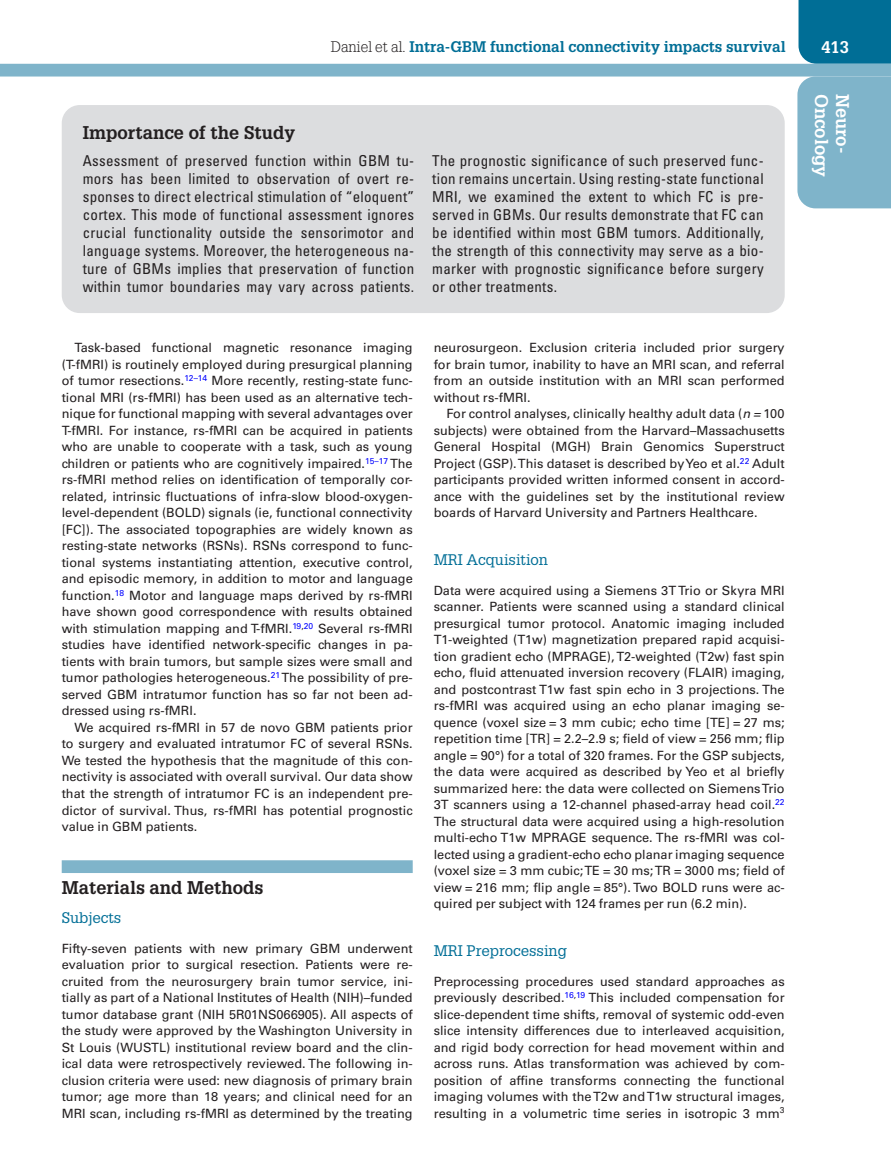
<style>
.page{position:relative;width:891px;height:1175px;background:#fff}
.page>*{position:absolute;margin:0;border:0;box-sizing:border-box;transform-origin:0 0}
.t1{font:700 18px "Glypha LT Std";color:#231f20}
.t2{font:700 18px "Glypha LT Std";color:#fff}
.t3{font:700 16.5px "Glypha LT Std";color:#fff}
.t4{font:condensed 15px/18px "Univers LT Std";letter-spacing:.02em;color:#231f20;text-align:justify}
.t5{font:700 15px "Glypha LT Std";color:#006e96}
.t6{font:15px "Glypha LT Std";color:#006e96}
.t7{font:12.75px/16.5px "Univers LT Std";color:#231f20;text-align:justify}
.s1{font-weight:300;color:#231f20}
.s2{font-style:italic}
</style>
<div class="page">
<div style="left:799px;top:0;width:92px;height:64px;background:#006e96"></div>
<div style="left:797px;top:76px;width:94px;height:132px;background:#7fb4ca"></div>
<div style="left:0;top:64px;width:891px;height:12px;background:#7fb4ca"></div>
<div style="left:62px;top:860px;width:351px;height:13px;background:#7fb4ca"></div>
<div style="left:62px;top:105px;width:723px;height:208px;background:#dcdddf;border-radius:18px"></div>
<p class="t5" style="left:331px;top:37px;width:456px"><span class="s1">Daniel et al.</span> Intra-GBM functional connectivity impacts survival</p>
<p class="t3" style="left:821px;top:37px;width:29px">413</p>
<h1 class="t2" style="left:833px;top:94px;width:85px;rotate:90deg">Oncology</h1>
<h1 class="t2" style="left:854px;top:94px;width:61px;rotate:90deg">Neuro-</h1>
<h1 class="t1" style="left:83px;top:121px;width:214px">Importance of the Study</h1>
<p class="t4" style="left:83px;top:151px;width:333px">Assessment of preserved function within GBM tu&shy;mors has been limited to observation of overt re&shy;sponses to direct electrical stimulation of “eloquent” cortex. This mode of functional assessment ignores crucial functionality outside the sensorimotor and language systems. Moreover, the heterogeneous na&shy;ture of GBMs implies that preservation of function within tumor boundaries may vary across patients.</p>
<p class="t4" style="left:432px;top:151px;width:333px">The prognostic significance of such preserved func&shy;tion remains uncertain. Using resting-state functional MRI, we examined the extent to which FC is pre&shy;served in GBMs. Our results demonstrate that FC can be identified within most GBM tumors. Additionally, the strength of this connectivity may serve as a bio&shy;marker with prognostic significance before surgery or other treatments.</p>
<p class="t7" style="left:62px;top:339px;width:353px;text-indent:13px">Task-based functional magnetic resonance imaging (T-fMRI) is routinely employed during presurgical planning of tumor resections.<sup>12–14</sup> More recently, resting-state func&shy;tional MRI (rs-fMRI) has been used as an alternative tech&shy;nique for functional mapping with several advantages over T-fMRI. For instance, rs-fMRI can be acquired in patients who are unable to cooperate with a task, such as young children or patients who are cognitively impaired.<sup>15–17</sup> The rs-fMRI method relies on identification of temporally cor&shy;related, intrinsic fluctuations of infra-slow blood-oxygen&shy;level-dependent (BOLD) signals (ie, functional connectivity [FC]). The associated topographies are widely known as resting-state networks (RSNs). RSNs correspond to func&shy;tional systems instantiating attention, executive control, and episodic memory, in addition to motor and language function.<sup>18</sup> Motor and language maps derived by rs-fMRI have shown good correspondence with results obtained with stimulation mapping and T-fMRI.<sup>19</sup><sup>,</sup><sup>20</sup> Several rs-fMRI studies have identified network-specific changes in pa&shy;tients with brain tumors, but sample sizes were small and tumor pathologies heterogeneous.<sup>21</sup> The possibility of pre&shy;served GBM intratumor function has so far not been ad&shy;dressed using rs-fMRI.</p>
<p class="t7" style="left:62px;top:719px;width:353px;text-indent:13px">We acquired rs-fMRI in 57 de novo GBM patients prior to surgery and evaluated intratumor FC of several RSNs.<br>We tested the hypothesis that the magnitude of this con&shy;nectivity is associated with overall survival. Our data show that the strength of intratumor FC is an independent pre&shy;dictor of survival. Thus, rs-fMRI has potential prognostic value in GBM patients.</p>
<h1 class="t1" style="left:62px;top:876px;width:203px">Materials and Methods</h1>
<p class="t6" style="left:62px;top:909px;width:61px">Subjects</p>
<p class="t7" style="left:62px;top:939px;width:353px">Fifty-seven patients with new primary GBM underwent evaluation prior to surgical resection. Patients were re&shy;cruited from the neurosurgery brain tumor service, ini&shy;tially as part of a National Institutes of Health (NIH)–funded tumor database grant (NIH 5R01NS066905). All aspects of the study were approved by the Washington University in St Louis (WUSTL) institutional review board and the clin&shy;ical data were retrospectively reviewed. The following in&shy;clusion criteria were used: new diagnosis of primary brain tumor; age more than 18 years; and clinical need for an MRI scan, including rs-fMRI as determined by the treating</p>
<p class="t7" style="left:434px;top:339px;width:353px">neurosurgeon. Exclusion criteria included prior surgery for brain tumor, inability to have an MRI scan, and referral from an outside institution with an MRI scan performed without rs-fMRI.</p>
<p class="t7" style="left:434px;top:405px;width:353px;text-indent:13px">For control analyses, clinically healthy adult data (<span class="s2">n =</span> 100 subjects) were obtained from the Harvard–Massachusetts General Hospital (MGH) Brain Genomics Superstruct Project (GSP). This dataset is described by Yeo et al.<sup>22</sup> Adult participants provided written informed consent in accord&shy;ance with the guidelines set by the institutional review boards of Harvard University and Partners Healthcare.</p>
<p class="t6" style="left:434px;top:551px;width:116px">MRI Acquisition</p>
<p class="t7" style="left:434px;top:582px;width:353px">Data were acquired using a Siemens 3T Trio or Skyra MRI scanner. Patients were scanned using a standard clinical presurgical tumor protocol. Anatomic imaging included T1-weighted (T1w) magnetization prepared rapid acquisi&shy;tion gradient echo (MPRAGE), T2-weighted (T2w) fast spin echo, fluid attenuated inversion recovery (FLAIR) imaging, and postcontrast T1w fast spin echo in 3 projections. The rs-fMRI was acquired using an echo planar imaging se&shy;quence (voxel size = 3 mm cubic; echo time [TE] = 27 ms; repetition time [TR] = 2.2–2.9 s; field of view = 256 mm; flip angle = 90°) for a total of 320 frames. For the GSP subjects, the data were acquired as described by Yeo et al briefly summarized here: the data were collected on Siemens Trio 3T scanners using a 12-channel phased-array head coil.<sup>22<br></sup>The structural data were acquired using a high-resolution multi-echo T1w MPRAGE sequence. The rs-fMRI was col&shy;lected using a gradient-echo echo planar imaging sequence (voxel size = 3 mm cubic; TE = 30 ms; TR = 3000 ms; field of view = 216 mm; flip angle = 85°). Two BOLD runs were ac&shy;quired per subject with 124 frames per run (6.2 min).</p>
<p class="t6" style="left:434px;top:942px;width:135px">MRI Preprocessing</p>
<p class="t7" style="left:434px;top:972px;width:353px">Preprocessing procedures used standard approaches as previously described.<sup>16</sup><sup>,</sup><sup>19</sup> This included compensation for slice-dependent time shifts, removal of systemic odd-even slice intensity differences due to interleaved acquisition, and rigid body correction for head movement within and across runs. Atlas transformation was achieved by com&shy;position of affine transforms connecting the functional imaging volumes with the T2w and T1w structural images, resulting in a volumetric time series in isotropic 3 mm<sup>3</sup></p>
</div>
